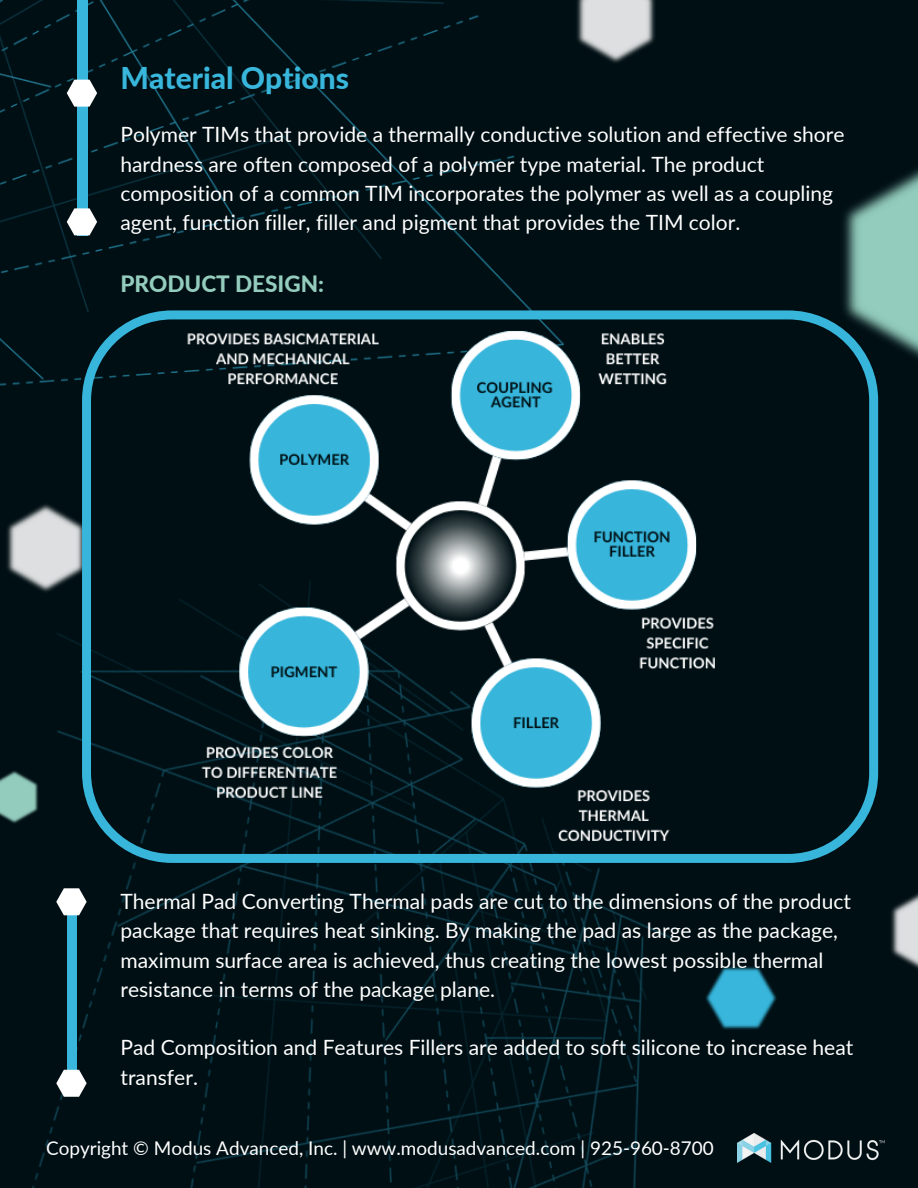
<style>
.page{position:relative;width:918px;height:1188px;background:#000f14}
.page>*{position:absolute;margin:0;border:0;box-sizing:border-box;transform-origin:0 0}
.t1{font:800 30px "Lato";color:#38b6db}
.t2{font:800 22.5px "Lato";color:#94ccbd}
.t3{font:21px/29.2px "Lato";color:#fff}
.t4{font:18.9px "Lato";color:#fff}
</style>
<div class="page">
<img style="left:32px;top:501px;width:853px;height:687px">
<img style="left:0;top:0;width:532px;height:503px">
<div style="left:78px;top:0;width:9px;height:236px;background:#38b6db"></div>
<img style="left:577px;top:0;width:78px;height:63px">
<img style="left:0;top:769px;width:42px;height:55px">
<img style="left:7px;top:503px;width:75px;height:91px">
<svg style="left:67px;top:80px;width:30px;height:27px"></svg>
<img style="left:891px;top:893px;width:27px;height:76px">
<img style="left:843px;top:168px;width:75px;height:190px">
<img style="left:703px;top:961px;width:75px;height:75px">
<img style="left:737px;top:1133px;width:147px;height:29px">
<svg style="left:67px;top:208px;width:30px;height:27px"></svg>
<div style="left:67px;top:890px;width:10px;height:199px;background:#38b6db"></div>
<svg style="left:56px;top:1070px;width:31px;height:27px"></svg>
<svg style="left:56px;top:888px;width:31px;height:27px"></svg>
<svg style="left:82px;top:310px;width:796px;height:553px"></svg>
<img style="left:185px;top:310px;width:552px;height:553px">
<p class="t1" style="left:120px;top:60px;width:230px">Material Options</p>
<p class="t3" style="left:120px;top:120px;width:726px">Polymer TIMs that provide a thermally conductive solution and effective shore hardness are often composed of a polymer type material. The product composition of a common TIM incorporates the polymer as well as a coupling agent, function filler, filler and pigment that provides the TIM color.</p>
<p class="t2" style="left:120px;top:270px;width:205px">PRODUCT DESIGN:</p>
<p class="t3" style="left:120px;top:886px;width:732px">Thermal Pad Converting Thermal pads are cut to the dimensions of the product package that requires heat sinking. By making the pad as large as the package, maximum surface area is achieved, thus creating the lowest possible thermal resistance in terms of the package plane.</p>
<p class="t3" style="left:120px;top:1033px;width:734px">Pad Composition and Features Fillers are added to soft silicone to increase heat transfer.</p>
<p class="t4" style="left:46px;top:1137px;width:669px">Copyright © Modus Advanced, Inc. | www.modusadvanced.com | 925-960-8700</p>
</div>
